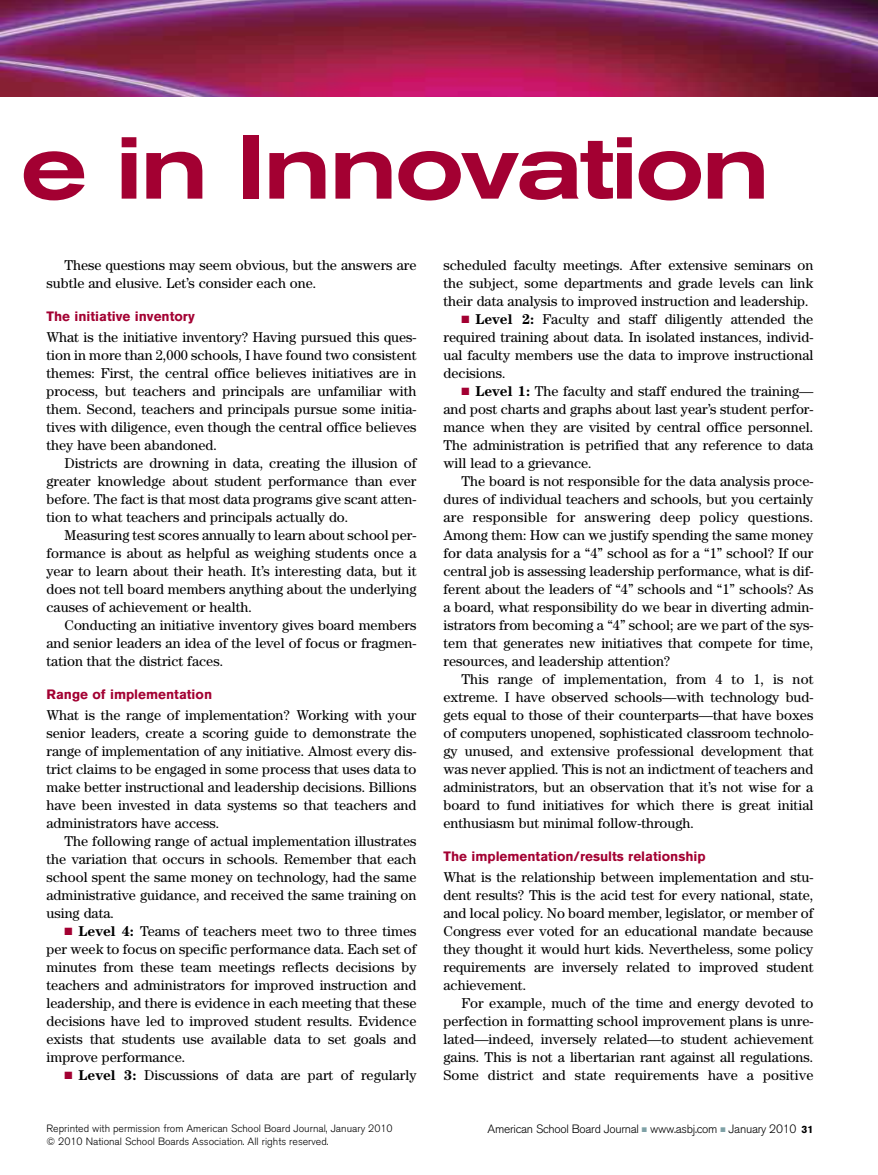
<style>
.page{position:relative;width:878px;height:1175px;background:#fff}
.page>*{position:absolute;margin:0;border:0;box-sizing:border-box;transform-origin:0 0}
.t1{font:500 expanded 90px "Akzidenz Grotesk BQ";letter-spacing:-.035em;color:#a30032}
.t2{font:14.25px/18px "Century";color:#000;text-align:justify}
.t3{font:700 13.5px "Akzidenz Grotesk BQ";color:#a30032}
.t4{font:300 12px "Akzidenz Grotesk BQ";letter-spacing:-.025em;color:#000}
.t5{font:300 10.5px/12.6px "Akzidenz Grotesk BQ";color:#000}
.s1{color:#a30032}
.s2{font-weight:700}
.s3{color:#7ea1a6}
.s4{font-weight:700;font-size:10.5px}
</style>
<div class="page">
<img style="left:0;top:0;width:878px;height:96px">
<h1 class="t1" style="left:20px;top:135px;width:751px">e in Innovation</h1>
<p class="t2" style="left:46px;top:257px;width:371px;text-indent:18px">These questions may seem obvious, but the answers are subtle and elusive. Let’s consider each one.</p>
<p class="t3" style="left:46px;top:311px;width:150px">The initiative inventory</p>
<p class="t2" style="left:46px;top:329px;width:371px">What is the initiative inventory? Having pursued this ques&shy;tion in more than 2,000 schools, I have found two consistent themes: First, the central office believes initiatives are in process, but teachers and principals are unfamiliar with them. Second, teachers and principals pursue some initia&shy;tives with diligence, even though the central office believes they have been abandoned.</p>
<p class="t2" style="left:46px;top:455px;width:371px;text-indent:18px">Districts are drowning in data, creating the illusion of greater knowledge about student performance than ever before. The fact is that most data programs give scant atten&shy;tion to what teachers and principals actually do.</p>
<p class="t2" style="left:46px;top:527px;width:371px;text-indent:18px">Measuring test scores annually to learn about school per&shy;formance is about as helpful as weighing students once a year to learn about their heath. It’s interesting data, but it does not tell board members anything about the underlying causes of achievement or health.</p>
<p class="t2" style="left:46px;top:617px;width:371px;text-indent:18px">Conducting an initiative inventory gives board members and senior leaders an idea of the level of focus or fragmen&shy;tation that the district faces.</p>
<p class="t3" style="left:46px;top:689px;width:167px">Range of implementation</p>
<p class="t2" style="left:46px;top:707px;width:371px">What is the range of implementation? Working with your senior leaders, create a scoring guide to demonstrate the range of implementation of any initiative. Almost every dis&shy;trict claims to be engaged in some process that uses data to make better instructional and leadership decisions. Billions have been invested in data systems so that teachers and administrators have access.</p>
<p class="t2" style="left:46px;top:833px;width:371px;text-indent:18px">The following range of actual implementation illustrates the variation that occurs in schools. Remember that each school spent the same money on technology, had the same administrative guidance, and received the same training on using data.</p>
<p class="t2" style="left:46px;top:923px;width:371px;text-indent:18px"><span class="s1">■</span> <span class="s2">Level 4:</span> Teams of teachers meet two to three times per week to focus on specific performance data. Each set of minutes from these team meetings reflects decisions by teachers and administrators for improved instruction and leadership, and there is evidence in each meeting that these decisions have led to improved student results. Evidence exists that students use available data to set goals and improve performance.</p>
<p class="t2" style="left:64px;top:1067px;width:353px"><span class="s1">■</span> <span class="s2">Level 3:</span> Discussions of data are part of regularly</p>
<p class="t5" style="left:46px;top:1123px;width:348px">Reprinted with permission from American School Board Journal, January 2010 © 2010 National School Boards Association. All rights reserved.</p>
<p class="t2" style="left:443px;top:257px;width:371px">scheduled faculty meetings. After extensive seminars on the subject, some departments and grade levels can link their data analysis to improved instruction and leadership.</p>
<p class="t2" style="left:443px;top:311px;width:371px;text-indent:18px"><span class="s1">■</span> <span class="s2">Level 2:</span> Faculty and staff diligently attended the required training about data. In isolated instances, individ&shy;ual faculty members use the data to improve instructional decisions.</p>
<p class="t2" style="left:443px;top:383px;width:371px;text-indent:18px"><span class="s1">■</span> <span class="s2">Level 1:</span> The faculty and staff endured the training— and post charts and graphs about last year’s student perfor&shy;mance when they are visited by central office personnel.<br>The administration is petrified that any reference to data will lead to a grievance.</p>
<p class="t2" style="left:443px;top:473px;width:371px;text-indent:18px">The board is not responsible for the data analysis proce&shy;dures of individual teachers and schools, but you certainly are responsible for answering deep policy questions.<br>Among them: How can we justify spending the same money for data analysis for a “4” school as for a “1” school? If our central job is assessing leadership performance, what is dif&shy;ferent about the leaders of “4” schools and “1” schools? As a board, what responsibility do we bear in diverting admin&shy;istrators from becoming a “4” school; are we part of the sys&shy;tem that generates new initiatives that compete for time, resources, and leadership attention?</p>
<p class="t2" style="left:443px;top:671px;width:371px;text-indent:18px">This range of implementation, from 4 to 1, is not extreme. I have observed schools—with technology bud&shy;gets equal to those of their counterparts—that have boxes of computers unopened, sophisticated classroom technolo&shy;gy unused, and extensive professional development that was never applied. This is not an indictment of teachers and administrators, but an observation that it’s not wise for a board to fund initiatives for which there is great initial enthusiasm but minimal follow-through.</p>
<p class="t3" style="left:443px;top:851px;width:264px">The implementation/results relationship</p>
<p class="t2" style="left:443px;top:869px;width:371px">What is the relationship between implementation and stu&shy;dent results? This is the acid test for every national, state, and local policy. No board member, legislator, or member of Congress ever voted for an educational mandate because they thought it would hurt kids. Nevertheless, some policy requirements are inversely related to improved student achievement.</p>
<p class="t2" style="left:443px;top:995px;width:371px;text-indent:18px">For example, much of the time and energy devoted to perfection in formatting school improvement plans is unre&shy;lated—indeed, inversely related—to student achievement gains. This is not a libertarian rant against all regulations.<br>Some district and state requirements have a positive</p>
<p class="t4" style="left:487px;top:1124px;width:327px">American School Board Journal <span class="s3">■</span> www.asbj.com <span class="s3">■</span> January 2010 <span class="s4">31</span></p>
</div>
